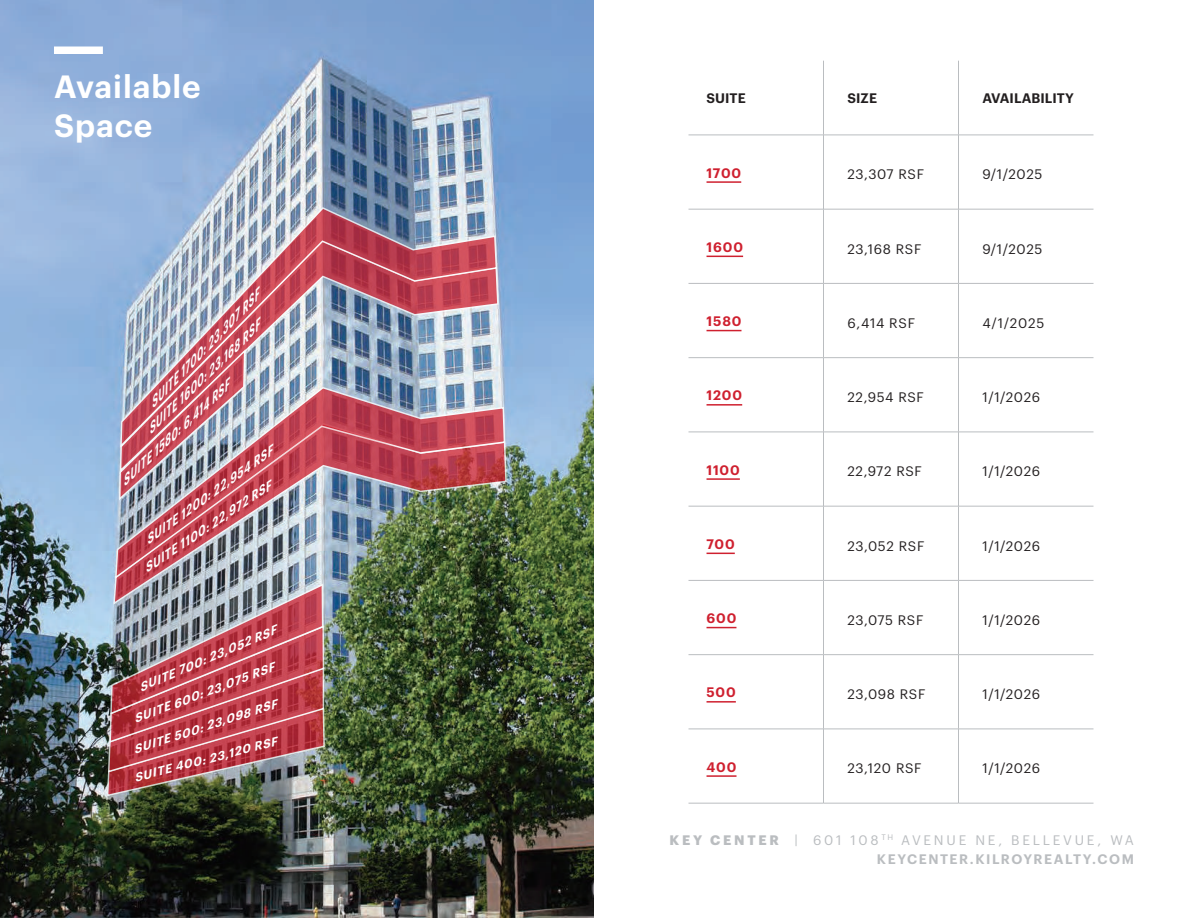
<style>
.page{position:relative;width:1188px;height:918px;background:#fff}
.page>*{position:absolute;margin:0;border:0;box-sizing:border-box;transform-origin:0 0}
.t1{font:600 31.5px/39px "Graphik";letter-spacing:.03em;color:#fff}
.t2{font:13.5px "Graphik";letter-spacing:.05em;color:#231f20}
.t3{font:13.5px/19.5px "Graphik";letter-spacing:.205em;color:#babdc0;text-align:right}
.t4{font:600 13.5px "Graphik";letter-spacing:.065em;color:#cf202f}
.t5{font:600 13.5px "Graphik";letter-spacing:.005em;color:#231f20}
.t6{font:italic 600 12px "Graphik";color:#fff}
.s1{font-weight:700}
.s2{font-weight:600}
</style>
<div class="page">
<img style="left:0;top:0;width:594px;height:918px">
<div style="left:54px;top:46px;width:49px;height:8px;background:#fff"></div>
<img style="left:106px;top:582px;width:220px;height:215px">
<img style="left:112px;top:422px;width:396px;height:184px">
<img style="left:114px;top:386px;width:392px;height:194px">
<svg style="left:246px;top:239px;width:253px;height:235px;background:#bf4c5b"></svg>
<img style="left:118px;top:348px;width:128px;height:154px">
<img style="left:119px;top:206px;width:379px;height:243px">
<hr style="left:823px;top:61px;width:1px;height:74px;background:#babdc0">
<hr style="left:688px;top:135px;width:136px;height:1px;background:#babdc0">
<hr style="left:824px;top:135px;width:134px;height:1px;background:#babdc0">
<hr style="left:958px;top:135px;width:136px;height:1px;background:#babdc0">
<hr style="left:688px;top:209px;width:136px;height:1px;background:#babdc0">
<hr style="left:958px;top:209px;width:136px;height:1px;background:#babdc0">
<hr style="left:688px;top:283px;width:136px;height:1px;background:#babdc0">
<hr style="left:958px;top:283px;width:136px;height:1px;background:#babdc0">
<hr style="left:688px;top:357px;width:136px;height:1px;background:#babdc0">
<hr style="left:958px;top:357px;width:136px;height:1px;background:#babdc0">
<hr style="left:688px;top:432px;width:136px;height:1px;background:#babdc0">
<hr style="left:958px;top:432px;width:136px;height:1px;background:#babdc0">
<hr style="left:688px;top:506px;width:136px;height:1px;background:#babdc0">
<hr style="left:958px;top:506px;width:136px;height:1px;background:#babdc0">
<hr style="left:688px;top:580px;width:136px;height:1px;background:#babdc0">
<hr style="left:958px;top:580px;width:136px;height:1px;background:#babdc0">
<hr style="left:688px;top:654px;width:136px;height:1px;background:#babdc0">
<hr style="left:958px;top:654px;width:136px;height:1px;background:#babdc0">
<hr style="left:688px;top:729px;width:136px;height:1px;background:#babdc0">
<hr style="left:958px;top:729px;width:136px;height:1px;background:#babdc0">
<hr style="left:688px;top:803px;width:136px;height:1px;background:#babdc0">
<hr style="left:958px;top:803px;width:136px;height:1px;background:#babdc0">
<hr style="left:823px;top:135px;width:1px;height:74px;background:#babdc0">
<hr style="left:958px;top:135px;width:1px;height:74px;background:#babdc0">
<hr style="left:824px;top:209px;width:134px;height:1px;background:#babdc0">
<hr style="left:823px;top:209px;width:1px;height:74px;background:#babdc0">
<hr style="left:958px;top:209px;width:1px;height:74px;background:#babdc0">
<hr style="left:824px;top:283px;width:134px;height:1px;background:#babdc0">
<hr style="left:823px;top:284px;width:1px;height:73px;background:#babdc0">
<hr style="left:958px;top:284px;width:1px;height:73px;background:#babdc0">
<hr style="left:824px;top:357px;width:134px;height:1px;background:#babdc0">
<hr style="left:823px;top:358px;width:1px;height:74px;background:#babdc0">
<hr style="left:958px;top:358px;width:1px;height:74px;background:#babdc0">
<hr style="left:824px;top:432px;width:134px;height:1px;background:#babdc0">
<hr style="left:823px;top:432px;width:1px;height:74px;background:#babdc0">
<hr style="left:958px;top:432px;width:1px;height:74px;background:#babdc0">
<hr style="left:824px;top:506px;width:134px;height:1px;background:#babdc0">
<hr style="left:823px;top:506px;width:1px;height:74px;background:#babdc0">
<hr style="left:958px;top:506px;width:1px;height:74px;background:#babdc0">
<hr style="left:824px;top:580px;width:134px;height:1px;background:#babdc0">
<hr style="left:823px;top:581px;width:1px;height:73px;background:#babdc0">
<hr style="left:958px;top:581px;width:1px;height:73px;background:#babdc0">
<hr style="left:824px;top:654px;width:134px;height:1px;background:#babdc0">
<hr style="left:823px;top:655px;width:1px;height:74px;background:#babdc0">
<hr style="left:958px;top:655px;width:1px;height:74px;background:#babdc0">
<hr style="left:824px;top:729px;width:134px;height:1px;background:#babdc0">
<hr style="left:823px;top:729px;width:1px;height:74px;background:#babdc0">
<hr style="left:958px;top:729px;width:1px;height:74px;background:#babdc0">
<hr style="left:824px;top:803px;width:134px;height:1px;background:#babdc0">
<hr style="left:958px;top:61px;width:1px;height:74px;background:#babdc0">
<hr style="left:707px;top:181px;width:34px;height:2px;background:#cf202f">
<hr style="left:707px;top:256px;width:36px;height:1px;background:#cf202f">
<hr style="left:707px;top:330px;width:35px;height:1px;background:#cf202f">
<hr style="left:707px;top:404px;width:35px;height:2px;background:#cf202f">
<hr style="left:707px;top:478px;width:33px;height:2px;background:#cf202f">
<svg style="left:707px;top:553px;width:28px;height:1px"></svg>
<svg style="left:707px;top:627px;width:29px;height:1px"></svg>
<hr style="left:707px;top:701px;width:29px;height:2px;background:#cf202f">
<hr style="left:707px;top:775px;width:30px;height:2px;background:#cf202f">
<h1 class="t1" style="left:54px;top:64px;width:148px">Available<br>Space</h1>
<p class="t6" style="left:143px;top:400px;width:156px;rotate:-46deg">SUITE 1700: 23,307 RSF</p>
<p class="t6" style="left:141px;top:425px;width:155px;rotate:-44deg">SUITE 1600: 23,168 RSF</p>
<p class="t6" style="left:115px;top:477px;width:146px;rotate:-43deg">SUITE 1580: 6,414 RSF</p>
<p class="t6" style="left:140px;top:534px;width:157px;rotate:-36deg">SUITE 1200: 22,954 RSF</p>
<p class="t6" style="left:139px;top:562px;width:153px;rotate:-34deg">SUITE 1100: 22,972 RSF</p>
<p class="t6" style="left:135px;top:679px;width:150px;rotate:-23deg">SUITE 700: 23,052 RSF</p>
<p class="t6" style="left:131px;top:711px;width:151px;rotate:-21deg">SUITE 600: 23,075 RSF</p>
<p class="t6" style="left:131px;top:741px;width:152px;rotate:-18deg">SUITE 500: 23,098 RSF</p>
<p class="t6" style="left:132px;top:768px;width:149px;rotate:-14deg">SUITE 400: 23,120 RSF</p>
<p class="t5" style="left:707px;top:88px;width:41px">SUITE</p>
<p class="t5" style="left:848px;top:88px;width:31px">SIZE</p>
<p class="t5" style="left:983px;top:88px;width:93px">AVAILABILITY</p>
<p class="t4" style="left:707px;top:162px;width:36px">1700</p>
<p class="t2" style="left:847px;top:164px;width:78px">23,307 RSF</p>
<p class="t2" style="left:982px;top:164px;width:62px">9/1/2025</p>
<p class="t4" style="left:707px;top:237px;width:38px">1600</p>
<p class="t2" style="left:847px;top:239px;width:75px">23,168 RSF</p>
<p class="t2" style="left:982px;top:239px;width:62px">9/1/2025</p>
<p class="t4" style="left:707px;top:311px;width:36px">1580</p>
<p class="t2" style="left:848px;top:313px;width:69px">6,414 RSF</p>
<p class="t2" style="left:983px;top:313px;width:63px">4/1/2025</p>
<p class="t4" style="left:707px;top:385px;width:37px">1200</p>
<p class="t2" style="left:847px;top:387px;width:78px">22,954 RSF</p>
<p class="t2" style="left:982px;top:387px;width:59px">1/1/2026</p>
<p class="t4" style="left:707px;top:459px;width:35px">1100</p>
<p class="t2" style="left:847px;top:461px;width:76px">22,972 RSF</p>
<p class="t2" style="left:982px;top:461px;width:59px">1/1/2026</p>
<p class="t4" style="left:707px;top:534px;width:30px">700</p>
<p class="t2" style="left:847px;top:536px;width:78px">23,052 RSF</p>
<p class="t2" style="left:982px;top:536px;width:59px">1/1/2026</p>
<p class="t4" style="left:707px;top:608px;width:31px">600</p>
<p class="t2" style="left:847px;top:610px;width:77px">23,075 RSF</p>
<p class="t2" style="left:982px;top:610px;width:59px">1/1/2026</p>
<p class="t4" style="left:707px;top:682px;width:31px">500</p>
<p class="t2" style="left:847px;top:684px;width:79px">23,098 RSF</p>
<p class="t2" style="left:982px;top:684px;width:59px">1/1/2026</p>
<p class="t4" style="left:707px;top:756px;width:31px">400</p>
<p class="t2" style="left:847px;top:758px;width:76px">23,120 RSF</p>
<p class="t2" style="left:982px;top:758px;width:59px">1/1/2026</p>
<p class="t3" style="left:669px;top:829px;width:466px"><span class="s1">KEY CENTER</span> | 601 108 <sup>TH</sup> AVENUE NE, BELLEVUE, WA<br><span class="s2">KEYCENTER.KILROYREALTY.COM</span></p>
</div>
